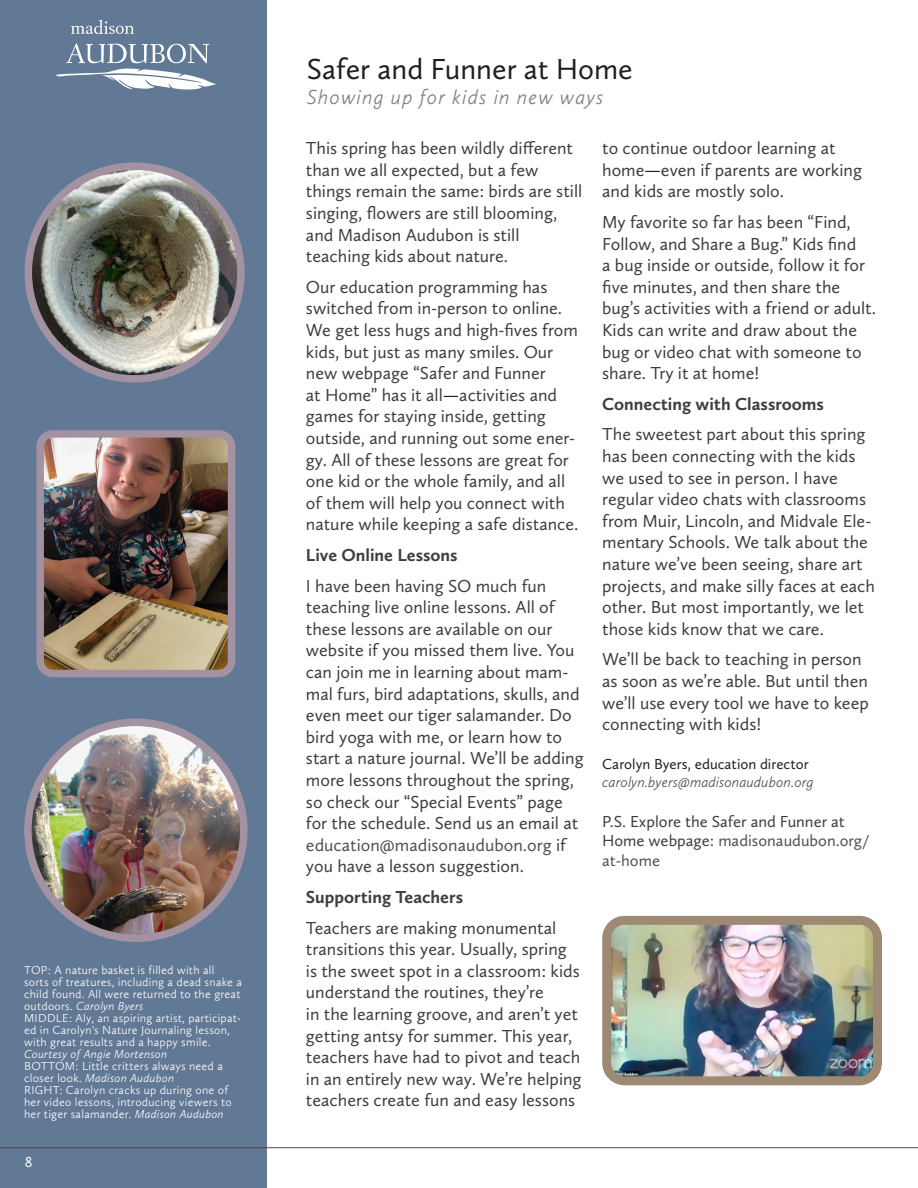
<style>
.page{position:relative;width:918px;height:1188px;background:#fff}
.page>*{position:absolute;margin:0;border:0;box-sizing:border-box;transform-origin:0 0}
.t1{font:30px "Calluna Sans";color:#231f20}
.t2{font:italic 300 21px "Calluna Sans";letter-spacing:.05em;color:#867b86}
.Subhead{font:18px/21.6px "Calluna Sans";color:#3e3e3f}
.Subhead-2{font:700 18px "Calluna Sans";color:#3e3e3f}
.Subhead-3{font:16.5px/19.8px "Calluna Sans";color:#3e3e3f}
.insidepagescopy{font:italic 300 15px "Calluna Sans";color:#564d57}
.t3{font:15px "Calluna Sans";color:#231f20}
.t4{font:15px "Calluna Sans";color:#fff}
.t5{font:300 12px/12px "Calluna Sans";letter-spacing:.02em;color:#fff}
.s1{font-style:italic}
.s2{color:#231f20}
.s3{color:#564d57}
</style>
<div class="page">
<div style="left:0;top:0;width:267px;height:1188px;background:#617995"></div>
<hr style="left:0;top:1147px;width:918px;height:1px;background:#52463d">
<svg style="left:71px;top:20px;width:63px;height:14px"></svg>
<svg style="left:56px;top:43px;width:160px;height:47px"></svg>
<img style="left:28px;top:166px;width:213px;height:213px;border-radius:106px">
<div style="left:25px;top:162px;width:220px;height:221px;border:8px solid #a292a2;border-radius:50%"></div>
<img style="left:45px;top:439px;width:181px;height:229px">
<div style="left:36px;top:430px;width:199px;height:247px;border:8px solid #a292a2;border-radius:13px"></div>
<img style="left:612px;top:926px;width:260px;height:149px">
<div style="left:602px;top:916px;width:280px;height:169px;border:9px solid #9e8a72;border-radius:18px"></div>
<img style="left:28px;top:722px;width:211px;height:213px">
<div style="left:24px;top:719px;width:224px;height:223px;border:8px solid #a292a2;border-radius:50%"></div>
<p class="t5" style="left:24px;top:964px;width:219px">TOP: A nature basket is filled with all<br>sorts of treatures, including a dead snake a child found. All were returned to the great outdoors. <span class="s1">Carolyn Byers</span></p>
<p class="t5" style="left:24px;top:1012px;width:218px">MIDDLE: Aly, an aspiring artist, participat&shy;ed in Carolyn's Nature Journaling lesson, with great results and a happy smile.<br><span class="s1">Courtesy of Angie Mortenson</span></p>
<p class="t5" style="left:24px;top:1060px;width:200px">BOTTOM: Little critters always need a closer look. <span class="s1">Madison Audubon</span></p>
<p class="t5" style="left:24px;top:1084px;width:209px">RIGHT: Carolyn cracks up during one of her video lessons, introducing viewers to her tiger salamander. <span class="s1">Madison Audubon</span></p>
<p class="t4" style="left:25px;top:1153px;width:9px">8</p>
<p class="t1" style="left:307px;top:50px;width:328px">Safer and Funner at Home</p>
<p class="t2" style="left:307px;top:84px;width:298px">Showing up for kids in new ways</p>
<p class="Subhead" style="left:306px;top:137px;width:278px">This spring has been wildly different than we all expected, but a few things remain the same: birds are still singing, flowers are still blooming, and Madison Audubon is still teaching kids about nature.</p>
<p class="Subhead" style="left:306px;top:276px;width:274px">Our education programming has switched from in-person to online.<br>We get less hugs and high-fives from kids, but just as many smiles. Our new webpage “Safer and Funner<br>at Home” has it all<span class="s2">—</span>activities and games for staying inside, getting outside, and running out some ener&shy;gy. All of these lessons are great for one kid or the whole family, and all of them will help you connect with nature while keeping a safe distance.</p>
<p class="Subhead-2" style="left:306px;top:544px;width:153px">Live Online Lessons</p>
<p class="Subhead" style="left:306px;top:575px;width:279px">I have been having SO much fun teaching live online lessons. All of these lessons are available on our website if you missed them live. You can join me in learning about mam&shy;mal furs, bird adaptations, skulls, and even meet our tiger salamander. Do bird yoga with me, or learn how to start a nature journal. We’ll be adding more lessons throughout the spring, so check our “Special Events” page for the schedule. Send us an email at <span class="s3">education@madisonaudubon.org</span> if you have a lesson suggestion.</p>
<p class="Subhead-2" style="left:306px;top:886px;width:159px">Supporting Teachers</p>
<p class="Subhead" style="left:306px;top:917px;width:277px">Teachers are making monumental transitions this year. Usually, spring is the sweet spot in a classroom: kids understand the routines, they’re<br>in the learning groove, and aren’t yet getting antsy for summer. This year, teachers have had to pivot and teach in an entirely new way. We’re helping teachers create fun and easy lessons</p>
<p class="Subhead" style="left:602px;top:137px;width:261px">to continue outdoor learning at home<span class="s2">—</span>even if parents are working and kids are mostly solo.</p>
<p class="Subhead" style="left:602px;top:211px;width:275px">My favorite so far has been “Find,<br>Follow, and Share a Bug.” Kids find<br>a bug inside or outside, follow it for five minutes, and then share the bug’s activities with a friend or adult.<br>Kids can write and draw about the bug or video chat with someone to share. Try it at home!</p>
<p class="Subhead-2" style="left:602px;top:393px;width:223px">Connecting with Classrooms</p>
<p class="Subhead" style="left:602px;top:423px;width:274px">The sweetest part about this spring has been connecting with the kids we used to see in person. I have regular video chats with classrooms from Muir, Lincoln, and Midvale Ele&shy;mentary Schools. We talk about the nature we’ve been seeing, share art projects, and make silly faces at each other. But most importantly, we let those kids know that we care.</p>
<p class="Subhead" style="left:602px;top:648px;width:268px">We’ll be back to teaching in person as soon as we’re able. But until then we’ll use every tool we have to keep connecting with kids!</p>
<p class="t3" style="left:602px;top:754px;width:208px">Carolyn Byers, education director</p>
<p class="insidepagescopy" style="left:602px;top:772px;width:213px">carolyn.byers@madisonaudubon.org</p>
<p class="Subhead-3" style="left:602px;top:811px;width:269px">P.S. Explore the Safer and Funner at<br>Home webpage: <span class="s3">madisonaudubon.org/ at-home</span></p>
</div>
